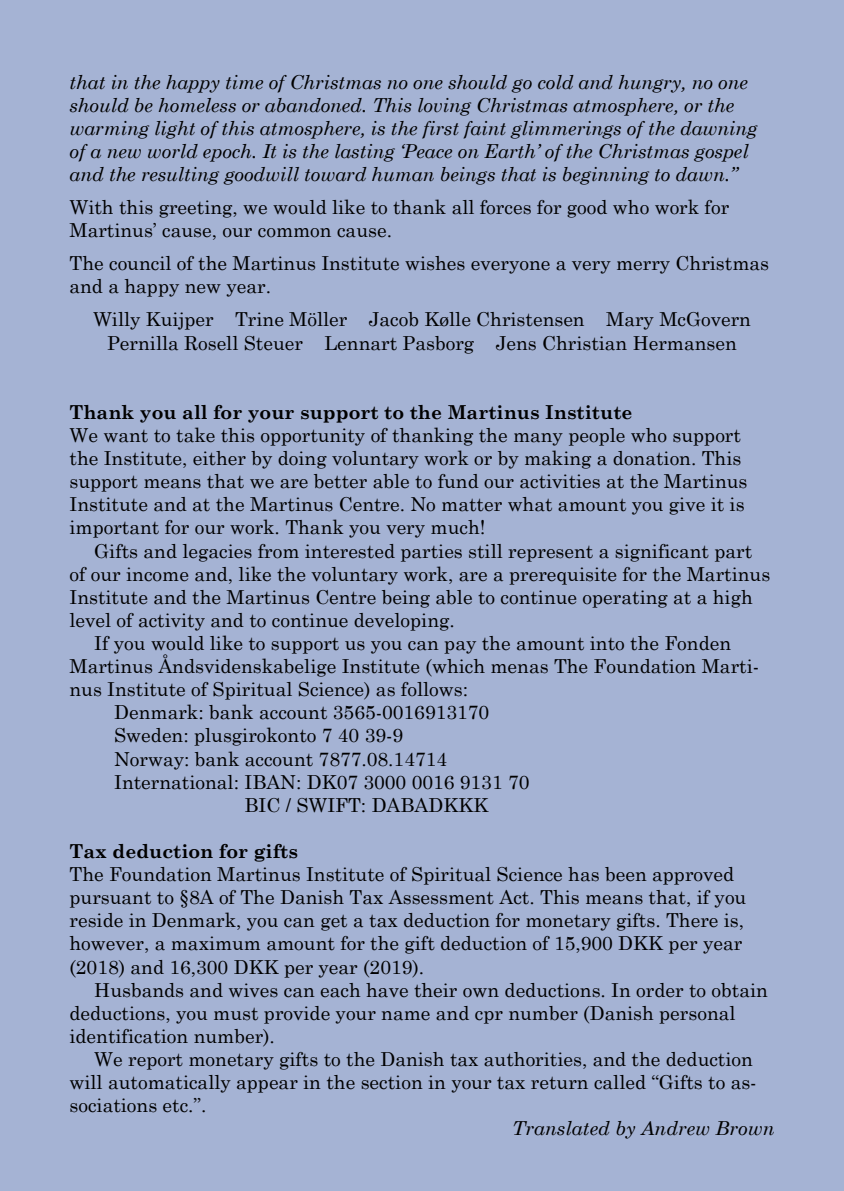
<style>
.page{position:relative;width:844px;height:1191px;background:#fff}
.page>*{position:absolute;margin:0;border:0;box-sizing:border-box;transform-origin:0 0}
.t1{font:19.25px/23.1px "Century Schoolbook";color:#000}
.t2{font:italic 19.25px/23.1px "Century Schoolbook";letter-spacing:-.005em;color:#000}
.t3{font:700 19.25px "Century Schoolbook";color:#000}
</style>
<div class="page">
<div style="left:0;top:0;width:843px;height:1191px;background:#a5b3d4"></div>
<p class="t2" style="left:69px;top:69px;width:689px">that in the happy time of Christmas no one should go cold and hungry, no one should be homeless or abandoned. This loving Christmas atmosphere, or the warming light of this atmosphere, is the first faint glimmerings of the dawning of a new world epoch. It is the lasting ‘Peace on Earth’ of the Christmas gospel and the resulting goodwill toward human beings that is beginning to dawn.”</p>
<p class="t1" style="left:69px;top:194px;width:661px">With this greeting, we would like to thank all forces for good who work for<br>Martinus’ cause, our common cause.</p>
<p class="t1" style="left:69px;top:250px;width:701px">The council of the Martinus Institute wishes everyone a very merry Christmas and a happy new year.</p>
<p class="t1" style="left:93px;top:306px;width:659px;text-align:center">Willy Kuijper Trine Möller Jacob Kølle Christensen Mary McGovern<br>Pernilla Rosell Steuer Lennart Pasborg Jens Christian Hermansen</p>
<p class="t3" style="left:69px;top:397px;width:564px">Thank you all for your support to the Martinus Institute</p>
<p class="t1" style="left:69px;top:422px;width:679px">We want to take this opportunity of thanking the many people who support the Institute, either by doing voluntary work or by making a donation. This support means that we are better able to fund our activities at the Martinus Institute and at the Martinus Centre. No matter what amount you give it is important for our work. Thank you very much!</p>
<p class="t1" style="left:94px;top:537px;width:659px">Gifts and legacies from interested parties still represent a significant part</p>
<p class="t1" style="left:69px;top:560px;width:702px">of our income and, like the voluntary work, are a prerequisite for the Martinus</p>
<p class="t1" style="left:69px;top:583px;width:684px">Institute and the Martinus Centre being able to continue operating at a high</p>
<p class="t1" style="left:69px;top:606px;width:387px">level of activity and to continue developing.</p>
<p class="t1" style="left:94px;top:630px;width:638px">If you would like to support us you can pay the amount into the Fonden</p>
<p class="t1" style="left:69px;top:653px;width:691px">Martinus Åndsvidenskabelige Institute (which menas The Foundation Marti-</p>
<p class="t1" style="left:69px;top:676px;width:400px">nus Institute of Spiritual Science) as follows:</p>
<p class="t1" style="left:114px;top:699px;width:376px">Denmark: bank account 3565-0016913170</p>
<p class="t1" style="left:114px;top:722px;width:290px">Sweden: plusgirokonto 7 40 39-9</p>
<p class="t1" style="left:114px;top:745px;width:334px">Norway: bank account 7877.08.14714</p>
<p class="t1" style="left:114px;top:768px;width:416px">International: IBAN: DK07 3000 0016 9131 70</p>
<p class="t1" style="left:244px;top:791px;width:245px">BIC / SWIFT: DABADKKK</p>
<p class="t3" style="left:69px;top:836px;width:230px">Tax deduction for gifts</p>
<p class="t1" style="left:69px;top:861px;width:678px">The Foundation Martinus Institute of Spiritual Science has been approved pursuant to §8A of The Danish Tax Assessment Act. This means that, if you reside in Denmark, you can get a tax deduction for monetary gifts. There is, however, a maximum amount for the gift deduction of 15,900 DKK per year (2018) and 16,300 DKK per year (2019).</p>
<p class="t1" style="left:69px;top:976px;width:699px;text-indent:25px">Husbands and wives can each have their own deductions. In order to obtain deductions, you must provide your name and cpr number (Danish personal identification number).</p>
<p class="t1" style="left:69px;top:1045px;width:688px;text-indent:25px">We report monetary gifts to the Danish tax authorities, and the deduction will automatically appear in the section in your tax return called “Gifts to as&shy;sociations etc.”.</p>
<p class="t2" style="left:512px;top:1116px;width:263px">Translated by Andrew Brown</p>
</div>
